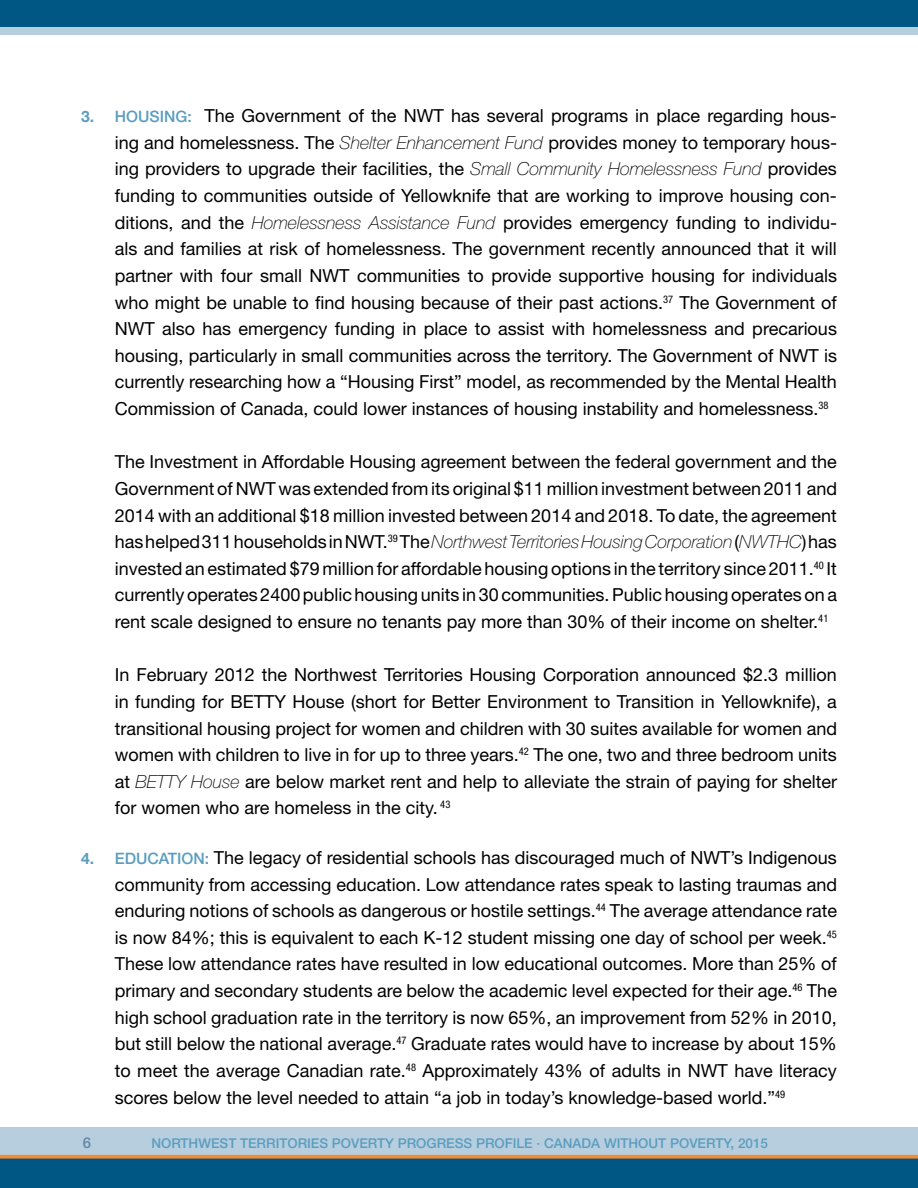
<style>
.page{position:relative;width:918px;height:1188px;background:#fff}
.page>*{position:absolute;margin:0;border:0;box-sizing:border-box;transform-origin:0 0}
.t1{font:18px/26.5px "Helvetica Neue";color:#000;text-align:justify}
.t2{font:500 15px "Helvetica Neue";color:#6785a8}
.t3{font:500 13.5px "Helvetica Neue";color:#5b9dbf}
.s1{font-weight:700;font-size:15.75px;color:#5b9dbf}
.s2{font-weight:500;font-size:15.75px;color:#5b9dbf}
.s3{font-weight:100;font-style:italic}
</style>
<div class="page">
<div style="left:0;top:1128px;width:918px;height:35px;background:#b7cedf"></div>
<div style="left:0;top:5px;width:918px;height:30px;background:#b7cedf"></div>
<div style="left:0;top:1155px;width:918px;height:33px;background:#005783"></div>
<div style="left:0;top:0;width:918px;height:27px;background:#005783"></div>
<svg style="left:0;top:1155px;width:918px;height:4px;background:#db833a"></svg>
<p class="t1" style="left:115px;top:102px;width:724px;text-indent:-34px"><span class="s1">3.</span> <span class="s2">HOUSING:</span> The Government of the NWT has several programs in place regarding hous&shy;ing and homelessness. The <span class="s3">Shelter Enhancement Fund</span> provides money to temporary hous&shy;ing providers to upgrade their facilities, the <span class="s3">Small Community Homelessness Fund</span> provides funding to communities outside of Yellowknife that are working to improve housing con&shy;ditions, and the <span class="s3">Homelessness Assistance Fund</span> provides emergency funding to individu&shy;als and families at risk of homelessness. The government recently announced that it will partner with four small NWT communities to provide supportive housing for individuals who might be unable to find housing because of their past actions.<sup>37</sup> The Government of NWT also has emergency funding in place to assist with homelessness and precarious housing, particularly in small communities across the territory. The Government of NWT is currently researching how a “Housing First” model, as recommended by the Mental Health Commission of Canada, could lower instances of housing instability and homelessness.<sup>38</sup></p>
<p class="t1" style="left:115px;top:448px;width:724px">The Investment in Affordable Housing agreement between the federal government and the Government of NWT was extended from its original $11 million investment between 2011 and 2014 with an additional $18 million invested between 2014 and 2018. To date, the agreement has helped 311 households in NWT.<sup>39</sup> The <span class="s3">Northwest Territories Housing Corporation</span> (<span class="s3">NWTHC</span>) has invested an estimated $79 million for affordable housing options in the territory since 2011.<sup>40</sup> It currently operates 2400 public housing units in 30 communities. Public housing operates on a rent scale designed to ensure no tenants pay more than 30% of their income on shelter.<sup>41</sup></p>
<p class="t1" style="left:115px;top:661px;width:724px">In February 2012 the Northwest Territories Housing Corporation announced $2.3 million in funding for BETTY House (short for Better Environment to Transition in Yellowknife), a transitional housing project for women and children with 30 suites available for women and women with children to live in for up to three years.<sup>42</sup> The one, two and three bedroom units at <span class="s3">BETTY House</span> are below market rent and help to alleviate the strain of paying for shelter for women who are homeless in the city. <sup>43</sup></p>
<p class="t1" style="left:115px;top:844px;width:724px;text-indent:-34px"><span class="s1">4.</span> <span class="s2">EDUCATION:</span> The legacy of residential schools has discouraged much of NWT’s Indigenous community from accessing education. Low attendance rates speak to lasting traumas and enduring notions of schools as dangerous or hostile settings.<sup>44</sup> The average attendance rate is now 84%; this is equivalent to each K-12 student missing one day of school per week.<sup>45<br></sup>These low attendance rates have resulted in low educational outcomes. More than 25% of primary and secondary students are below the academic level expected for their age.<sup>46</sup> The high school graduation rate in the territory is now 65%, an improvement from 52% in 2010, but still below the national average.<sup>47</sup> Graduate rates would have to increase by about 15% to meet the average Canadian rate.<sup>48</sup> Approximately 43% of adults in NWT have literacy scores below the level needed to attain “a job in today’s knowledge-based world.”<sup>49</sup></p>
<p class="t2" style="left:83px;top:1134px;width:10px">6</p>
<p class="t3" style="left:151px;top:1135px;width:618px">NORTHWEST TERRITORIES POVERTY PROGRESS PROFILE · CANADA WITHOUT POVERTY, 2015</p>
</div>
